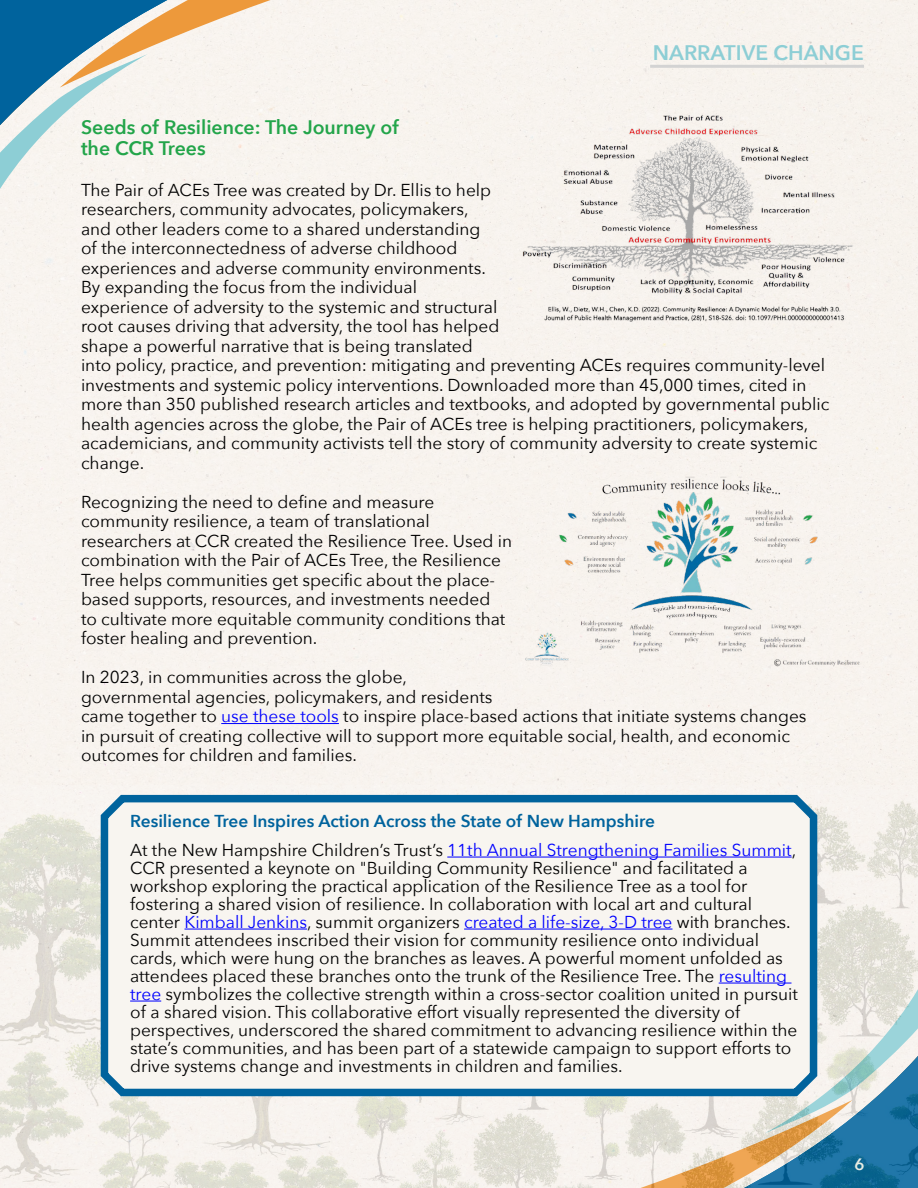
<style>
.page{position:relative;width:918px;height:1188px;background:#fff}
.page>*{position:absolute;margin:0;border:0;box-sizing:border-box;transform-origin:0 0}
.t1{font:600 21px "Avenir Next";color:#8dced5}
.t2{font:600 19.5px/21px "Avenir Next";color:#23a54a}
.t3{font:17.25px/19.5px "Avenir Next";color:#000}
.t4{font:600 17.25px/28.5px "Avenir Next";color:#00639d}
.t5{font:600 16.5px "Avenir Next";color:#fff}
.s1{color:#00f}
.s2{font-weight:400;color:#000}
.s3{font-weight:400;color:#00f}
</style>
<div class="page">
<div style="left:0;top:0;width:373px;height:284px;background:#f8f4ef"></div>
<svg style="left:0;top:0;width:239px;height:191px;fill:#f7f3ee"></svg>
<hr style="left:650px;top:65px;width:214px;height:3px;background:#d3d3d3">
<hr style="left:221px;top:723px;width:118px;height:1px;background:#00f">
<img style="left:0;top:785px;width:918px;height:403px">
<svg style="left:97px;top:788px;width:724px;height:312px"></svg>
<hr style="left:447px;top:857px;width:345px;height:1px;background:#00f">
<hr style="left:185px;top:929px;width:122px;height:1px;background:#00f">
<hr style="left:464px;top:929px;width:208px;height:1px;background:#00f">
<hr style="left:719px;top:983px;width:72px;height:1px;background:#00f">
<hr style="left:130px;top:1001px;width:31px;height:1px;background:#00f">
<img style="left:508px;top:106px;width:356px;height:237px">
<img style="left:523px;top:464px;width:341px;height:214px">
<p class="t1" style="left:653px;top:35px;width:213px">NARRATIVE CHANGE</p>
<p class="t2" style="left:81px;top:116px;width:319px">Seeds of Resilience: The Journey of the CCR Trees</p>
<p class="t3" style="left:81px;top:179px;width:750px">The Pair of ACEs Tree was created by Dr. Ellis to help<br>researchers, community advocates, policymakers,<br>and other leaders come to a shared understanding<br>of the interconnectedness of adverse childhood<br>experiences and adverse community environments.<br>By expanding the focus from the individual<br>experience of adversity to the systemic and structural<br>root causes driving that adversity, the tool has helped<br>shape a powerful narrative that is being translated<br>into policy, practice, and prevention: mitigating and preventing ACEs requires community-level investments and systemic policy interventions. Downloaded more than 45,000 times, cited in more than 350 published research articles and textbooks, and adopted by governmental public health agencies across the globe, the Pair of ACEs tree is helping practitioners, policymakers, academicians, and community activists tell the story of community adversity to create systemic change.</p>
<p class="t3" style="left:81px;top:491px;width:433px">Recognizing the need to define and measure community resilience, a team of translational researchers at CCR created the Resilience Tree. Used in combination with the Pair of ACEs Tree, the Resilience Tree helps communities get specific about the place&shy;based supports, resources, and investments needed<br>to cultivate more equitable community conditions that foster healing and prevention.</p>
<p class="t3" style="left:81px;top:667px;width:727px">In 2023, in communities across the globe,<br>governmental agencies, policymakers, and residents<br>came together to <span class="s1">use these tools</span> to inspire place-based actions that initiate systems changes in pursuit of creating collective will to support more equitable social, health, and economic outcomes for children and families.</p>
<p class="t4" style="left:130px;top:807px;width:668px">Resilience Tree Inspires Action Across the State of New Hampshire<br><span class="s2">At the New Hampshire Children’s Trust’s</span> <span class="s3">11th Annual Strengthening Families Summit</span><span class="s2">,</span></p>
<p class="t3" style="left:130px;top:858px;width:669px;line-height:18px">CCR presented a keynote on "Building Community Resilience" and facilitated a workshop exploring the practical application of the Resilience Tree as a tool for fostering a shared vision of resilience. In collaboration with local art and cultural center <span class="s1">Kimball Jenkins</span>, summit organizers <span class="s1">created a life-size, 3-D tree</span> with branches.<br>Summit attendees inscribed their vision for community resilience onto individual cards, which were hung on the branches as leaves. A powerful moment unfolded as attendees placed these branches onto the trunk of the Resilience Tree. The <span class="s1">resulting tree</span> symbolizes the collective strength within a cross-sector coalition united in pursuit of a shared vision. This collaborative effort visually represented the diversity of perspectives, underscored the shared commitment to advancing resilience within the state’s communities, and has been part of a statewide campaign to support efforts to drive systems change and investments in children and families.</p>
<p class="t5" style="left:855px;top:1150px;width:12px">6</p>
</div>
